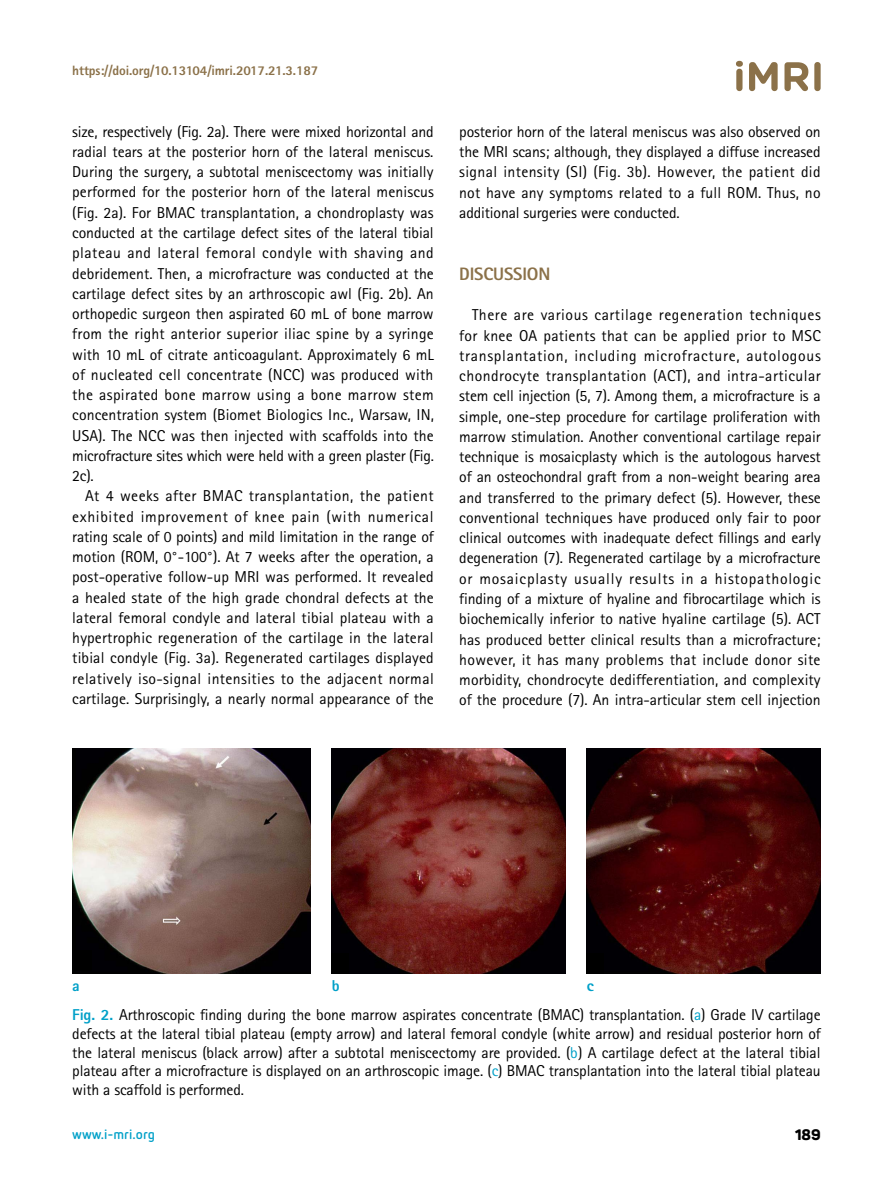
<style>
.page{position:relative;width:893px;height:1191px;background:#fff}
.page>*{position:absolute;margin:0;border:0;box-sizing:border-box;transform-origin:0 0}
.t1{font:800 18px "Rotis Sans Serif Std";letter-spacing:-.01em;color:#8b7149}
.t2{font:15.75px/20.2px "Rotis Sans Serif Std";letter-spacing:-.01em;color:#000;text-align:justify}
.t3{font:800 15.75px "Rotis Sans Serif Std";color:#00a0c8}
.t4{font:800 15px "Panton";color:#000}
.t5{font:800 13.5px "Rotis Sans Serif Std";letter-spacing:-.01em;color:#8b7149}
.t6{font:700 13.5px "Netto Pro";color:#00a0c8}
.s1{font-weight:800;color:#00a0c8}
.s2{color:#00a0c8}
</style>
<div class="page">
<svg style="left:736px;top:61px;width:7px;height:30px"></svg>
<svg style="left:749px;top:62px;width:29px;height:29px"></svg>
<svg style="left:784px;top:62px;width:24px;height:29px"></svg>
<svg style="left:814px;top:62px;width:7px;height:29px"></svg>
<img style="left:72px;top:748px;width:238px;height:225px">
<div style="left:75px;top:950px;width:17px;height:20px;background:#000"></div>
<img style="left:587px;top:748px;width:234px;height:225px">
<div style="left:587px;top:953px;width:17px;height:20px;background:#000"></div>
<img style="left:332px;top:748px;width:234px;height:225px">
<div style="left:332px;top:953px;width:17px;height:20px;background:#000"></div>
<p class="t5" style="left:72px;top:62px;width:247px">https://doi.org/10.13104/imri.2017.21.3.187</p>
<p class="t2" style="left:72px;top:121px;width:363px">size, respectively (Fig. 2a). There were mixed horizontal and radial tears at the posterior horn of the lateral meniscus.<br>During the surgery, a subtotal meniscectomy was initially performed for the posterior horn of the lateral meniscus (Fig. 2a). For BMAC transplantation, a chondroplasty was conducted at the cartilage defect sites of the lateral tibial plateau and lateral femoral condyle with shaving and debridement. Then, a microfracture was conducted at the cartilage defect sites by an arthroscopic awl (Fig. 2b). An orthopedic surgeon then aspirated 60 mL of bone marrow from the right anterior superior iliac spine by a syringe with 10 mL of citrate anticoagulant. Approximately 6 mL of nucleated cell concentrate (NCC) was produced with the aspirated bone marrow using a bone marrow stem concentration system (Biomet Biologics Inc., Warsaw, IN, USA). The NCC was then injected with scaffolds into the microfracture sites which were held with a green plaster (Fig.<br>2c).</p>
<p class="t2" style="left:72px;top:486px;width:363px;text-indent:13px">At 4 weeks after BMAC transplantation, the patient exhibited improvement of knee pain (with numerical rating scale of 0 points) and mild limitation in the range of motion (ROM, 0°-100°). At 7 weeks after the operation, a post-operative follow-up MRI was performed. It revealed a healed state of the high grade chondral defects at the lateral femoral condyle and lateral tibial plateau with a hypertrophic regeneration of the cartilage in the lateral tibial condyle (Fig. 3a). Regenerated cartilages displayed relatively iso-signal intensities to the adjacent normal cartilage. Surprisingly, a nearly normal appearance of the</p>
<p class="t2" style="left:459px;top:121px;width:363px">posterior horn of the lateral meniscus was also observed on the MRI scans; although, they displayed a diffuse increased signal intensity (SI) (Fig. 3b). However, the patient did not have any symptoms related to a full ROM. Thus, no additional surgeries were conducted.</p>
<p class="t1" style="left:459px;top:263px;width:93px">DISCUSSION</p>
<p class="t2" style="left:459px;top:305px;width:363px;text-indent:13px">There are various cartilage regeneration techniques for knee OA patients that can be applied prior to MSC transplantation, including microfracture, autologous chondrocyte transplantation (ACT), and intra-articular stem cell injection (5, 7). Among them, a microfracture is a simple, one-step procedure for cartilage proliferation with marrow stimulation. Another conventional cartilage repair technique is mosaicplasty which is the autologous harvest of an osteochondral graft from a non-weight bearing area and transferred to the primary defect (5). However, these conventional techniques have produced only fair to poor clinical outcomes with inadequate defect fillings and early degeneration (7). Regenerated cartilage by a microfracture or mosaicplasty usually results in a histopathologic finding of a mixture of hyaline and fibrocartilage which is biochemically inferior to native hyaline cartilage (5). ACT has produced better clinical results than a microfracture; however, it has many problems that include donor site morbidity, chondrocyte dedifferentiation, and complexity of the procedure (7). An intra-articular stem cell injection</p>
<p class="t3" style="left:72px;top:975px;width:9px">a</p>
<p class="t3" style="left:332px;top:975px;width:9px">b</p>
<p class="t3" style="left:587px;top:975px;width:8px">c</p>
<p class="t2" style="left:72px;top:1005px;width:750px;line-height:18.8px"><span class="s1">Fig. 2.</span> Arthroscopic finding during the bone marrow aspirates concentrate (BMAC) transplantation. (<span class="s2">a</span>) Grade IV cartilage defects at the lateral tibial plateau (empty arrow) and lateral femoral condyle (white arrow) and residual posterior horn of the lateral meniscus (black arrow) after a subtotal meniscectomy are provided. (<span class="s2">b</span>) A cartilage defect at the lateral tibial plateau after a microfracture is displayed on an arthroscopic image. (<span class="s2">c</span>) BMAC transplantation into the lateral tibial plateau with a scaffold is performed.</p>
<p class="t6" style="left:72px;top:1124px;width:84px">www.i-mri.org</p>
<p class="t4" style="left:795px;top:1125px;width:27px">189</p>
</div>
